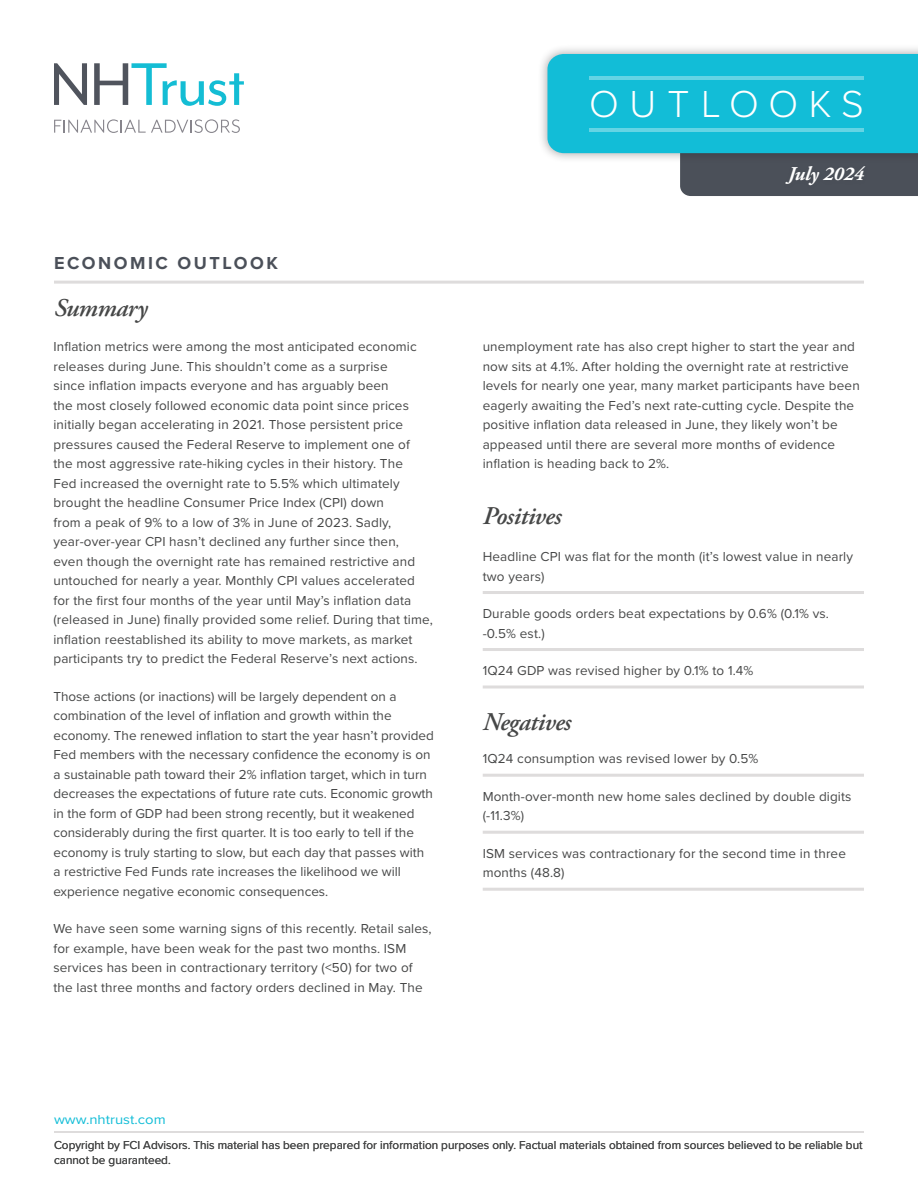
<style>
.page{position:relative;width:918px;height:1188px;background:#fff}
.page>*{position:absolute;margin:0;border:0;box-sizing:border-box;transform-origin:0 0}
.t1{font:300 39px "Proxima Nova";letter-spacing:.265em;color:#fff}
.bullets-square{font:italic 600 25.5px "Adobe Garamond Pro";letter-spacing:-.02em;color:#464747}
.palatino-main{font:italic 600 25.5px "Adobe Garamond Pro";letter-spacing:-.02em;color:#464747}
.t2{font:italic 700 19.5px "Adobe Garamond Pro";color:#fff}
.t3{font:700 18px "Proxima Nova";letter-spacing:.14em;color:#4b5059}
.palatino-main-2{font:13.5px/19.5px "Proxima Nova";letter-spacing:.01em;color:#464747}
.bullets-square-2{font:13.5px/19.5px "Proxima Nova";letter-spacing:.01em;color:#464747}
.t4{font:13.5px "Proxima Nova";color:#12bdd7;scale:1.1 1}
.t5{font:12px/14.4px "Proxima Nova";color:#464747}
</style>
<div class="page">
<div style="left:538px;top:44px;width:380px;height:119px;background:#231f20;opacity:.38"></div>
<svg style="left:547px;top:54px;width:371px;height:142px;background:#37b2c7"></svg>
<hr style="left:590px;top:76px;width:274px;height:4px;background:#64d4e4">
<hr style="left:590px;top:128px;width:274px;height:4px;background:#64d4e4">
<div style="left:781px;top:162px;width:88px;height:29px;background:#4a4f58"></div>
<hr style="left:483px;top:591px;width:381px;height:3px;background:#dedcdc">
<hr style="left:483px;top:648px;width:381px;height:3px;background:#dedcdc">
<hr style="left:483px;top:686px;width:381px;height:3px;background:#dedcdc">
<hr style="left:483px;top:774px;width:381px;height:3px;background:#dedcdc">
<hr style="left:483px;top:831px;width:381px;height:3px;background:#dedcdc">
<hr style="left:483px;top:888px;width:381px;height:3px;background:#dedcdc">
<hr style="left:54px;top:281px;width:810px;height:3px;background:#dedcdc">
<hr style="left:54px;top:1131px;width:810px;height:2px;background:#dedcdc">
<svg style="left:54px;top:63px;width:33px;height:42px"></svg>
<svg style="left:94px;top:63px;width:150px;height:43px"></svg>
<svg style="left:54px;top:119px;width:186px;height:14px"></svg>
<h1 class="t1" style="left:589px;top:75px;width:276px">OUTLOOKS</h1>
<p class="t3" style="left:54px;top:249px;width:225px">ECONOMIC OUTLOOK</p>
<p class="bullets-square" style="left:54px;top:293px;width:95px">Summary</p>
<p class="palatino-main-2" style="left:53px;top:336px;width:381px">Inflation metrics were among the most anticipated economic releases during June. This shouldn’t come as a surprise<br>since inflation impacts everyone and has arguably been<br>the most closely followed economic data point since prices initially began accelerating in 2021. Those persistent price pressures caused the Federal Reserve to implement one of<br>the most aggressive rate-hiking cycles in their history. The<br>Fed increased the overnight rate to 5.5% which ultimately brought the headline Consumer Price Index (CPI) down<br>from a peak of 9% to a low of 3% in June of 2023. Sadly, year-over-year CPI hasn’t declined any further since then,<br>even though the overnight rate has remained restrictive and untouched for nearly a year. Monthly CPI values accelerated for the first four months of the year until May’s inflation data (released in June) finally provided some relief. During that time, inflation reestablished its ability to move markets, as market participants try to predict the Federal Reserve’s next actions.</p>
<p class="palatino-main-2" style="left:53px;top:686px;width:382px">Those actions (or inactions) will be largely dependent on a combination of the level of inflation and growth within the economy. The renewed inflation to start the year hasn’t provided Fed members with the necessary confidence the economy is on a sustainable path toward their 2% inflation target, which in turn decreases the expectations of future rate cuts. Economic growth in the form of GDP had been strong recently, but it weakened considerably during the first quarter. It is too early to tell if the economy is truly starting to slow, but each day that passes with a restrictive Fed Funds rate increases the likelihood we will experience negative economic consequences.</p>
<p class="palatino-main-2" style="left:53px;top:918px;width:380px">We have seen some warning signs of this recently. Retail sales, for example, have been weak for the past two months. ISM services has been in contractionary territory (&lt;50) for two of the last three months and factory orders declined in May. The</p>
<p class="t4" style="left:54px;top:1109px;width:103px">www.nhtrust.com</p>
<h3 class="t2" style="left:788px;top:162px;width:77px">July 2024</h3>
<p class="palatino-main-2" style="left:483px;top:336px;width:379px">unemployment rate has also crept higher to start the year and now sits at 4.1%. After holding the overnight rate at restrictive levels for nearly one year, many market participants have been eagerly awaiting the Fed’s next rate-cutting cycle. Despite the positive inflation data released in June, they likely won’t be appeased until there are several more months of evidence inflation is heading back to 2%.</p>
<p class="palatino-main" style="left:483px;top:501px;width:80px">Positives</p>
<p class="bullets-square-2" style="left:483px;top:546px;width:372px">Headline CPI was flat for the month (it’s lowest value in nearly two years)</p>
<p class="bullets-square-2" style="left:483px;top:603px;width:348px">Durable goods orders beat expectations by 0.6% (0.1% vs. -0.5% est.)</p>
<p class="bullets-square-2" style="left:483px;top:660px;width:272px">1Q24 GDP was revised higher by 0.1% to 1.4%</p>
<p class="bullets-square" style="left:483px;top:707px;width:90px">Negatives</p>
<p class="bullets-square-2" style="left:483px;top:748px;width:277px">1Q24 consumption was revised lower by 0.5%</p>
<p class="bullets-square-2" style="left:483px;top:786px;width:370px">Month-over-month new home sales declined by double digits (-11.3%)</p>
<p class="bullets-square-2" style="left:483px;top:843px;width:365px">ISM services was contractionary for the second time in three months (48.8)</p>
<p class="t5" style="left:54px;top:1138px;width:810px">Copyright by FCI Advisors. This material has been prepared for information purposes only. Factual materials obtained from sources believed to be reliable but cannot be guaranteed.</p>
</div>
